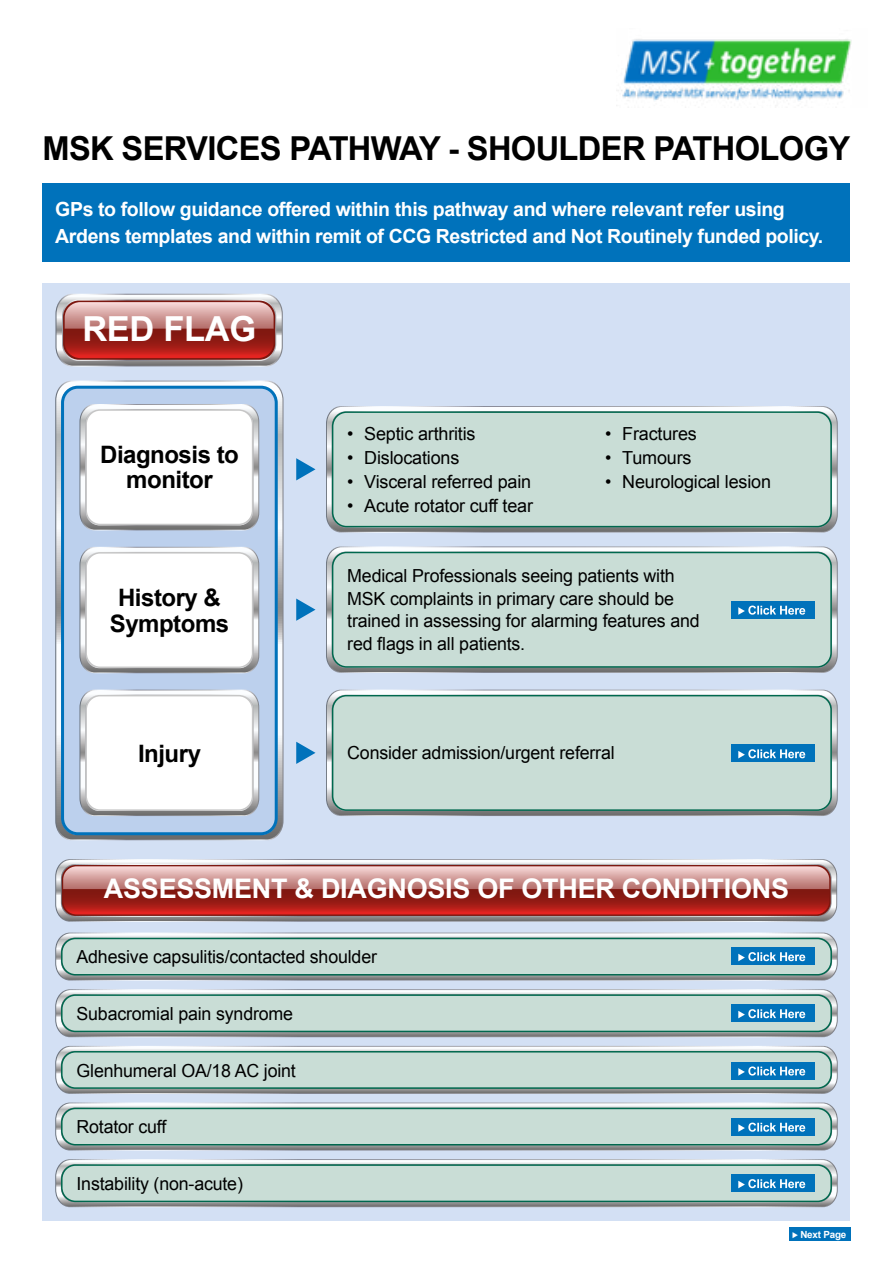
<style>
.page{position:relative;width:893px;height:1263px;background:#fff}
.page>*{position:absolute;margin:0;border:0;box-sizing:border-box;transform-origin:0 0}
.t1{font:700 34.5px "Arial";letter-spacing:-.01em;color:#fff}
.t2{font:700 33px "Arial";letter-spacing:-.02em;color:#000}
.t3{font:700 27px "Arial";letter-spacing:-.01em;color:#fff}
.t4{font:700 24px/25.5px "Arial";letter-spacing:-.02em;color:#000;text-align:center}
.t5{font:700 19.5px/27px "Arial";letter-spacing:-.02em;color:#fff}
.t6{font:18px/22.5px "Arial";letter-spacing:-.01em;color:#000}
.t7{font:700 9.9px "Arial";letter-spacing:-.02em;color:#fff}
.s1{font-family:"Proxima Nova"}
</style>
<div class="page">
<div style="left:43px;top:283px;width:807px;height:937px;background:#d3e0f4"></div>
<img style="left:616px;top:39px;width:236px;height:67px">
<svg style="left:55px;top:859px;width:782px;height:63px"></svg>
<svg style="left:56px;top:860px;width:780px;height:61px"></svg>
<div style="left:62px;top:865px;width:769px;height:51px;background:#b11d18;border-radius:14px"></div>
<svg style="left:63px;top:866px;width:766px;height:48px"></svg>
<svg style="left:55px;top:294px;width:228px;height:72px"></svg>
<svg style="left:56px;top:381px;width:226px;height:458px"></svg>
<div style="left:63px;top:387px;width:213px;height:447px;background:#bcd0ed;border-radius:15px"></div>
<div style="left:61px;top:386px;width:217px;height:449px;border:3px solid #0072bb;border-radius:15px"></div>
<svg style="left:80px;top:404px;width:179px;height:126px"></svg>
<div style="left:86px;top:410px;width:167px;height:114px;background:#fff;border-radius:14px"></div>
<div style="left:85px;top:409px;width:168px;height:116px;border:2px solid #c6c6c6;border-radius:14px"></div>
<svg style="left:80px;top:547px;width:179px;height:126px"></svg>
<div style="left:86px;top:553px;width:167px;height:114px;background:#fff;border-radius:14px"></div>
<div style="left:85px;top:552px;width:168px;height:116px;border:2px solid #c6c6c6;border-radius:14px"></div>
<svg style="left:80px;top:690px;width:179px;height:126px"></svg>
<div style="left:86px;top:696px;width:167px;height:114px;background:#fff;border-radius:14px"></div>
<div style="left:85px;top:695px;width:168px;height:116px;border:2px solid #c6c6c6;border-radius:14px"></div>
<svg style="left:327px;top:407px;width:510px;height:125px"></svg>
<div style="left:333px;top:412px;width:498px;height:115px;background:#c9ddd6;border-radius:14px"></div>
<div style="left:332px;top:411px;width:500px;height:116px;border:2px solid #00684e;border-radius:14px"></div>
<svg style="left:327px;top:547px;width:510px;height:125px"></svg>
<div style="left:333px;top:552px;width:498px;height:115px;background:#c9ddd6;border-radius:14px"></div>
<div style="left:332px;top:552px;width:500px;height:116px;border:2px solid #00684e;border-radius:14px"></div>
<svg style="left:327px;top:690px;width:510px;height:125px"></svg>
<div style="left:333px;top:696px;width:498px;height:114px;background:#c9ddd6;border-radius:14px"></div>
<div style="left:332px;top:695px;width:500px;height:116px;border:2px solid #00684e;border-radius:14px"></div>
<div style="left:43px;top:183px;width:807px;height:78px;background:#0072bb"></div>
<div style="left:731px;top:745px;width:84px;height:17px;background:#0072bb"></div>
<svg style="left:738px;top:749px;width:67px;height:9px"></svg>
<div style="left:731px;top:601px;width:84px;height:17px;background:#0072bb"></div>
<svg style="left:738px;top:605px;width:67px;height:10px"></svg>
<svg style="left:55px;top:932px;width:783px;height:48px"></svg>
<svg style="left:55px;top:989px;width:783px;height:48px"></svg>
<svg style="left:55px;top:1046px;width:783px;height:48px"></svg>
<svg style="left:55px;top:1102px;width:783px;height:48px"></svg>
<svg style="left:55px;top:1159px;width:783px;height:48px"></svg>
<svg style="left:296px;top:458px;width:19px;height:22px"></svg>
<svg style="left:296px;top:598px;width:19px;height:23px"></svg>
<svg style="left:296px;top:742px;width:19px;height:22px"></svg>
<div style="left:789px;top:1227px;width:61px;height:14px;background:#0072bb"></div>
<h2 class="t2" style="left:43px;top:126px;width:809px">MSK SERVICES PATHWAY - SHOULDER PATHOLOGY</h2>
<p class="t5" style="left:55px;top:196px;width:769px">GPs to follow guidance offered within this pathway and where relevant refer using<br>Ardens templates and within remit of CCG Restricted and Not Routinely funded policy.</p>
<h1 class="t1" style="left:82px;top:306px;width:175px">RED FLAG</h1>
<h3 class="t4" style="left:100px;top:442px;width:140px">Diagnosis to monitor</h3>
<h3 class="t4" style="left:110px;top:586px;width:121px">History &amp;<br>Symptoms</h3>
<h3 class="t4" style="left:138px;top:741px;width:64px">Injury</h3>
<p class="t6" style="left:347px;top:422px;width:130px">• Septic arthritis</p>
<p class="t6" style="left:347px;top:446px;width:114px">• Dislocations</p>
<p class="t6" style="left:347px;top:470px;width:185px">• Visceral referred pain</p>
<p class="t6" style="left:347px;top:494px;width:187px">• Acute rotator cuff tear</p>
<p class="t6" style="left:605px;top:422px;width:93px">• Fractures</p>
<p class="t6" style="left:605px;top:446px;width:88px">• Tumours</p>
<p class="t6" style="left:605px;top:470px;width:167px">• Neurological lesion</p>
<p class="t6" style="left:347px;top:565px;width:354px">Medical Professionals seeing patients with MSK complaints in primary care should be trained in assessing for alarming features and red flags in all patients.</p>
<p class="t6" style="left:347px;top:742px;width:269px">Consider admission/urgent referral</p>
<h3 class="t3" style="left:104px;top:871px;width:687px">ASSESSMENT &amp; DIAGNOSIS OF OTHER CONDITIONS</h3>
<p class="t6" style="left:77px;top:945px;width:302px">Adhesive capsulitis/contacted shoulder</p>
<p class="t6" style="left:77px;top:1002px;width:218px">Subacromial pain syndrome</p>
<p class="t6" style="left:77px;top:1059px;width:221px">Glenhumeral OA/18 AC joint</p>
<p class="t6" style="left:77px;top:1115px;width:91px">Rotator cuff</p>
<p class="t6" style="left:77px;top:1172px;width:168px">Instability (non-acute)</p>
<p class="t7" style="left:792px;top:1227px;width:56px"><span class="s1">⊲</span> Next Page</p>
</div>
